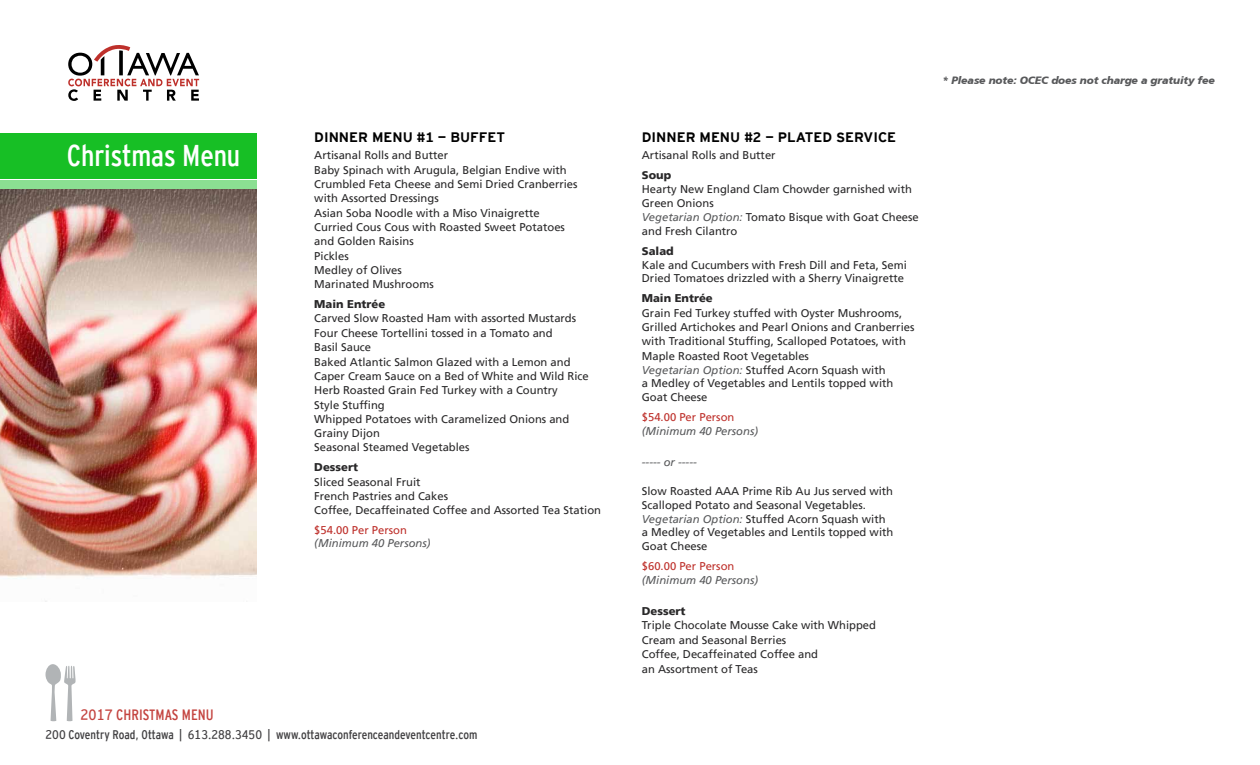
<style>
.page{position:relative;width:1260px;height:765px;background:#fff}
.page>*{position:absolute;margin:0;border:0;box-sizing:border-box;transform-origin:0 0}
.t1{font:30px "Interstate Cond Mono";letter-spacing:-.005em;color:#fff}
.t2{font:15px "Interstate Cond Mono";color:#c44440}
.t3{font:700 13.75px "Interstate Mono";color:#000}
.t4{font:12.5px "Interstate Cond Mono";color:#414042}
.t5{font:11.25px/14.2px "Frutiger LT";color:#292829}
.t6{font:italic 11.25px "Frutiger LT";color:#58595b}
.t7{font:11.25px "Frutiger LT";color:#be302b}
.t8{font:900 11.25px "Frutiger LT";color:#292829}
.t9{font:italic 900 10.62px "Frutiger CE";letter-spacing:-.01em;color:#58595b}
.s1{font-style:italic;color:#58595b}
</style>
<div class="page">
<svg style="left:68px;top:45px;width:131px;height:56px"></svg>
<svg style="left:46px;top:664px;width:30px;height:57px"></svg>
<img style="left:0;top:188px;width:256px;height:414px">
<div style="left:0;top:133px;width:256px;height:45px;background:#17bf25"></div>
<div style="left:0;top:180px;width:256px;height:8px;background:#8bdf92"></div>
<h1 class="t1" style="left:67px;top:139px;width:175px">Christmas Menu</h1>
<h2 class="t2" style="left:81px;top:706px;width:135px">2017 CHRISTMAS MENU</h2>
<p class="t3" style="left:314px;top:130px;width:192px">DINNER MENU #1 — BUFFET</p>
<p class="t5" style="left:314px;top:148px;width:265px">Artisanal Rolls and Butter<br>Baby Spinach with Arugula, Belgian Endive with<br>Crumbled Feta Cheese and Semi Dried Cranberries with Assorted Dressings<br>Asian Soba Noodle with a Miso Vinaigrette<br>Curried Cous Cous with Roasted Sweet Potatoes and Golden Raisins<br>Pickles<br>Medley of Olives<br>Marinated Mushrooms</p>
<p class="t8" style="left:314px;top:297px;width:72px">Main Entrée</p>
<p class="t5" style="left:314px;top:311px;width:276px">Carved Slow Roasted Ham with assorted Mustards Four Cheese Tortellini tossed in a Tomato and<br>Basil Sauce<br>Baked Atlantic Salmon Glazed with a Lemon and Caper Cream Sauce on a Bed of White and Wild Rice Herb Roasted Grain Fed Turkey with a Country<br>Style Stuffing<br>Whipped Potatoes with Caramelized Onions and Grainy Dijon<br>Seasonal Steamed Vegetables</p>
<p class="t8" style="left:314px;top:460px;width:45px">Dessert</p>
<p class="t5" style="left:314px;top:475px;width:288px">Sliced Seasonal Fruit<br>French Pastries and Cakes<br>Coffee, Decaffeinated Coffee and Assorted Tea Station</p>
<p class="t7" style="left:314px;top:523px;width:94px">$54.00 Per Person</p>
<p class="t6" style="left:314px;top:537px;width:118px">(Minimum 40 Persons)</p>
<p class="t4" style="left:46px;top:727px;width:433px">200 Coventry Road, Ottawa | 613.288.3450 | www.ottawaconferenceandeventcentre.com</p>
<p class="t3" style="left:642px;top:130px;width:256px">DINNER MENU #2 — PLATED SERVICE</p>
<p class="t5" style="left:642px;top:148px;width:135px">Artisanal Rolls and Butter</p>
<p class="t8" style="left:642px;top:168px;width:31px">Soup</p>
<p class="t5" style="left:642px;top:182px;width:278px">Hearty New England Clam Chowder garnished with<br>Green Onions<br><span class="s1">Vegetarian Option:</span> Tomato Bisque with Goat Cheese and Fresh Cilantro</p>
<p class="t8" style="left:642px;top:244px;width:33px">Salad</p>
<p class="t5" style="left:642px;top:258px;width:267px;line-height:13.8px">Kale and Cucumbers with Fresh Dill and Feta, Semi<br>Dried Tomatoes drizzled with a Sherry Vinaigrette</p>
<p class="t8" style="left:642px;top:292px;width:72px">Main Entrée</p>
<p class="t5" style="left:642px;top:306px;width:274px">Grain Fed Turkey stuffed with Oyster Mushrooms, Grilled Artichokes and Pearl Onions and Cranberries with Traditional Stuffing, Scalloped Potatoes, with Maple Roasted Root Vegetables<br><span class="s1">Vegetarian Option:</span> Stuffed Acorn Squash with<br>a Medley of Vegetables and Lentils topped with Goat Cheese</p>
<p class="t7" style="left:642px;top:411px;width:94px">$54.00 Per Person</p>
<p class="t6" style="left:642px;top:424px;width:118px">(Minimum 40 Persons)</p>
<p class="t6" style="left:642px;top:455px;width:56px">----- or -----</p>
<p class="t5" style="left:642px;top:484px;width:253px;line-height:13.9px">Slow Roasted AAA Prime Rib Au Jus served with Scalloped Potato and Seasonal Vegetables.<br><span class="s1">Vegetarian Option:</span> Stuffed Acorn Squash with a Medley of Vegetables and Lentils topped with Goat Cheese</p>
<p class="t7" style="left:642px;top:560px;width:94px">$60.00 Per Person</p>
<p class="t6" style="left:642px;top:573px;width:118px">(Minimum 40 Persons)</p>
<p class="t8" style="left:642px;top:604px;width:45px">Dessert</p>
<p class="t5" style="left:642px;top:618px;width:236px">Triple Chocolate Mousse Cake with Whipped<br>Cream and Seasonal Berries<br>Coffee, Decaffeinated Coffee and<br>an Assortment of Teas</p>
<p class="t9" style="left:942px;top:74px;width:274px">* Please note: OCEC does not charge a gratuity fee</p>
</div>
